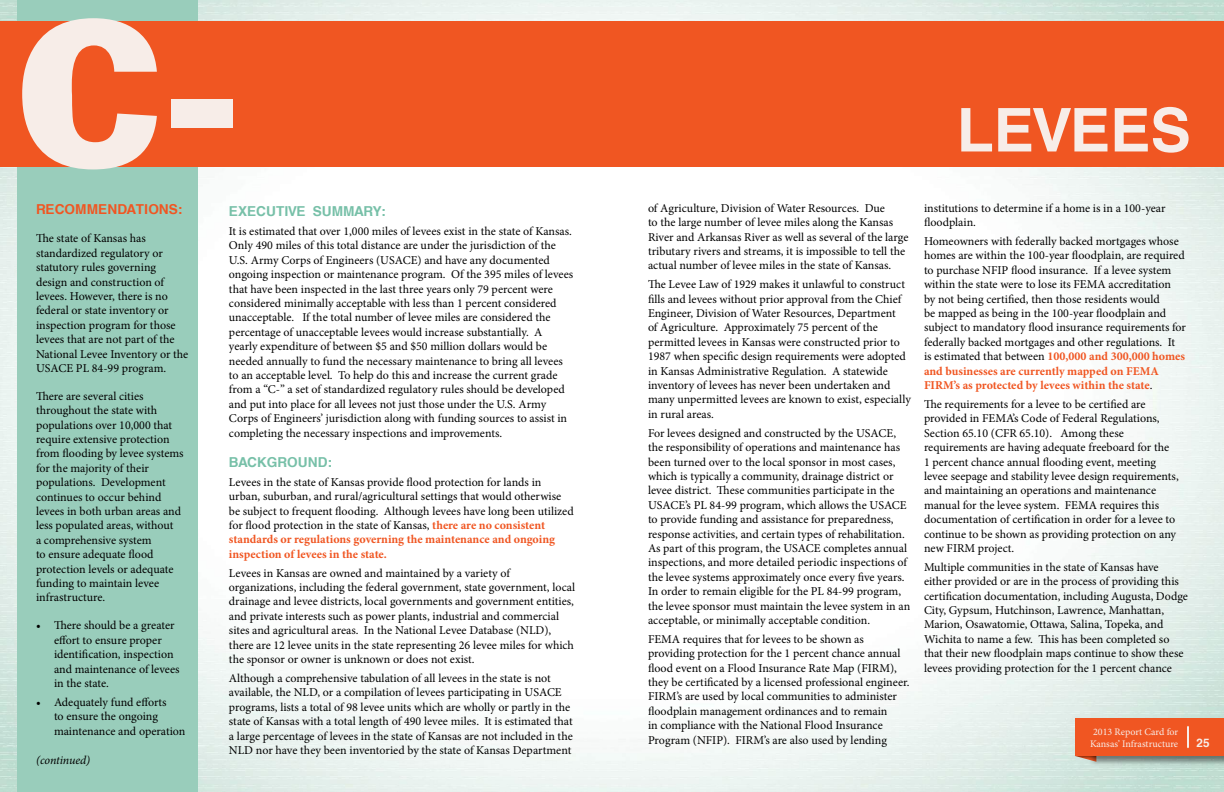
<style>
.page{position:relative;width:1224px;height:792px;background:#fff}
.page>*{position:absolute;margin:0;border:0;box-sizing:border-box;transform-origin:0 0}
.t1{font:186.5px "Library Gothic Heavy Regular SWFTE";color:#f7ede8;scale:1.25 1}
.t2{font:700 62px "New Zurica";color:#f7ede8}
.t3{font:700 14px "New Zurica";color:#77c0a8}
.t4{font:700 14px "New Zurica";color:#f05622}
.t5{font:12px/14.4px "Minion Pro";color:#000}
.t6{font:italic 12px "Minion Pro";letter-spacing:-.01em;color:#000}
.t7{font:700 12px "New Zurica";color:#f7ede8}
.t8{font:10px/12px "Minion Pro";color:#f7ede8;text-align:center}
.s1{font-weight:700;color:#f05622}
</style>
<div class="page">
<img style="left:0;top:0;width:1224px;height:792px">
<svg style="left:1075px;top:756px;width:13px;height:6px"></svg>
<div style="left:1088px;top:718px;width:136px;height:48px;background:#000;opacity:.47"></div>
<div style="left:1075px;top:719px;width:149px;height:37px;background:#f05622"></div>
<svg style="left:1188px;top:726px;width:1px;height:22px"></svg>
<div style="left:17px;top:0;width:180px;height:792px;background:#99cdbb"></div>
<div style="left:0;top:21px;width:1224px;height:145px;background:#f05622"></div>
<h1 class="t1" style="left:20px;top:-30px;width:184px">C-</h1>
<p class="t3" style="left:229px;top:203px;width:10px">EXE</p>
<p class="t3" style="left:256px;top:203px;width:36px">CUTIVE</p>
<p class="t3" style="left:313px;top:203px;width:11px">SUMMARY</p>
<p class="t3" style="left:381px;top:203px;width:6px">:</p>
<p class="t5" style="left:229px;top:224px;width:346px">It is estimated that over 1,000 miles of levees exist in the state of Kansas.<br>Only 490 miles of this total distance are under the jurisdiction of the U.S. Army Corps of Engineers (USACE) and have any documented ongoing inspection or maintenance program. Of the 395 miles of levees that have been inspected in the last three years only 79 percent were considered minimally acceptable with less than 1 percent considered unacceptable. If the total number of levee miles are considered the percentage of unacceptable levees would increase substantially. A yearly expenditure of between $5 and $50 million dollars would be needed annually to fund the necessary maintenance to bring all levees to an acceptable level. To help do this and increase the current grade from a “C-” a set of standardized regulatory rules should be developed and put into place for all levees not just those under the U.S. Army Corps of Engineers’ jurisdiction along with funding sources to assist in completing the necessary inspections and improvements.</p>
<p class="t3" style="left:229px;top:454px;width:105px">BACKGROUND:</p>
<p class="t5" style="left:229px;top:475px;width:346px">Levees in the state of Kansas provide flood protection for lands in urban, suburban, and rural/agricultural settings that would otherwise be subject to frequent flooding. Although levees have long been utilized for flood protection in the state of Kansas, <span class="s1">there are no consistent standards or regulations governing the maintenance and ongoing inspection of levees in the state.</span></p>
<p class="t5" style="left:229px;top:566px;width:348px">Levees in Kansas are owned and maintained by a variety of organizations, including the federal government, state government, local drainage and levee districts, local governments and government entities, and private interests such as power plants, industrial and commercial sites and agricultural areas. In the National Levee Database (NLD), there are 12 levee units in the state representing 26 levee miles for which the sponsor or owner is unknown or does not exist.</p>
<p class="t5" style="left:229px;top:671px;width:345px">Although a comprehensive tabulation of all levees in the state is not available, the NLD, or a compilation of levees participating in USACE programs, lists a total of 98 levee units which are wholly or partly in the state of Kansas with a total length of 490 levee miles. It is estimated that a large percentage of levees in the state of Kansas are not included in the NLD nor have they been inventoried by the state of Kansas Department</p>
<p class="t4" style="left:36px;top:201px;width:148px">RECOMMENDATIONS:</p>
<p class="t5" style="left:36px;top:231px;width:154px">The state of Kansas has standardized regulatory or statutory rules governing design and construction of levees. However, there is no federal or state inventory or inspection program for those levees that are not part of the<br>National Levee Inventory or the<br>USACE PL 84-99 program.</p>
<p class="t5" style="left:36px;top:389px;width:149px">There are several cities throughout the state with populations over 10,000 that require extensive protection from flooding by levee systems for the majority of their populations. Development continues to occur behind levees in both urban areas and less populated areas, without<br>a comprehensive system<br>to ensure adequate flood protection levels or adequate funding to maintain levee infrastructure.</p>
<p class="t5" style="left:54px;top:618px;width:127px;text-indent:-18px">• There should be a greater effort to ensure proper identification, inspection and maintenance of levees in the state.</p>
<p class="t5" style="left:54px;top:695px;width:133px;text-indent:-18px">• Adequately fund efforts<br>to ensure the ongoing maintenance and operation</p>
<p class="t6" style="left:36px;top:752px;width:56px">(continued)</p>
<h2 class="t2" style="left:957px;top:94px;width:236px">LEVEES</h2>
<p class="t5" style="left:648px;top:201px;width:262px">of Agriculture, Division of Water Resources. Due<br>to the large number of levee miles along the Kansas River and Arkansas River as well as several of the large tributary rivers and streams, it is impossible to tell the actual number of levee miles in the state of Kansas.</p>
<p class="t5" style="left:648px;top:277px;width:264px">The Levee Law of 1929 makes it unlawful to construct fills and levees without prior approval from the Chief Engineer, Division of Water Resources, Department<br>of Agriculture. Approximately 75 percent of the permitted levees in Kansas were constructed prior to 1987 when specific design requirements were adopted in Kansas Administrative Regulation. A statewide inventory of levees has never been undertaken and many unpermitted levees are known to exist, especially in rural areas.</p>
<p class="t5" style="left:648px;top:426px;width:264px">For levees designed and constructed by the USACE, the responsibility of operations and maintenance has been turned over to the local sponsor in most cases, which is typically a community, drainage district or levee district. These communities participate in the USACE’s PL 84-99 program, which allows the USACE to provide funding and assistance for preparedness, response activities, and certain types of rehabilitation.<br>As part of this program, the USACE completes annual inspections, and more detailed periodic inspections of the levee systems approximately once every five years.<br>In order to remain eligible for the PL 84-99 program, the levee sponsor must maintain the levee system in an acceptable, or minimally acceptable condition.</p>
<p class="t5" style="left:648px;top:632px;width:263px">FEMA requires that for levees to be shown as providing protection for the 1 percent chance annual flood event on a Flood Insurance Rate Map (FIRM), they be certificated by a licensed professional engineer.<br>FIRM’s are used by local communities to administer floodplain management ordinances and to remain<br>in compliance with the National Flood Insurance Program (NFIP). FIRM’s are also used by lending</p>
<p class="t5" style="left:924px;top:201px;width:243px">institutions to determine if a home is in a 100-year floodplain.</p>
<p class="t5" style="left:924px;top:234px;width:264px">Homeowners with federally backed mortgages whose homes are within the 100-year floodplain, are required to purchase NFIP flood insurance. If a levee system within the state were to lose its FEMA accreditation<br>by not being certified, then those residents would<br>be mapped as being in the 100-year floodplain and subject to mandatory flood insurance requirements for federally backed mortgages and other regulations. It<br>is estimated that between <span class="s1">100,000 and 300,000 homes and businesses are currently mapped on FEMA FIRM’s as protected by levees within the state</span>.</p>
<p class="t5" style="left:924px;top:397px;width:256px">The requirements for a levee to be certified are provided in FEMA’s Code of Federal Regulations, Section 65.10 (CFR 65.10). Among these requirements are having adequate freeboard for the<br>1 percent chance annual flooding event, meeting levee seepage and stability levee design requirements, and maintaining an operations and maintenance manual for the levee system. FEMA requires this documentation of certification in order for a levee to continue to be shown as providing protection on any new FIRM project.</p>
<p class="t5" style="left:924px;top:560px;width:266px">Multiple communities in the state of Kansas have either provided or are in the process of providing this certification documentation, including Augusta, Dodge City, Gypsum, Hutchinson, Lawrence, Manhattan, Marion, Osawatomie, Ottawa, Salina, Topeka, and Wichita to name a few. This has been completed so that their new floodplain maps continue to show these levees providing protection for the 1 percent chance</p>
<p class="t8" style="left:1090px;top:726px;width:90px">2013 Report Card for<br>Kansas’ Infrastructure</p>
<p class="t7" style="left:1197px;top:736px;width:15px">25</p>
</div>
